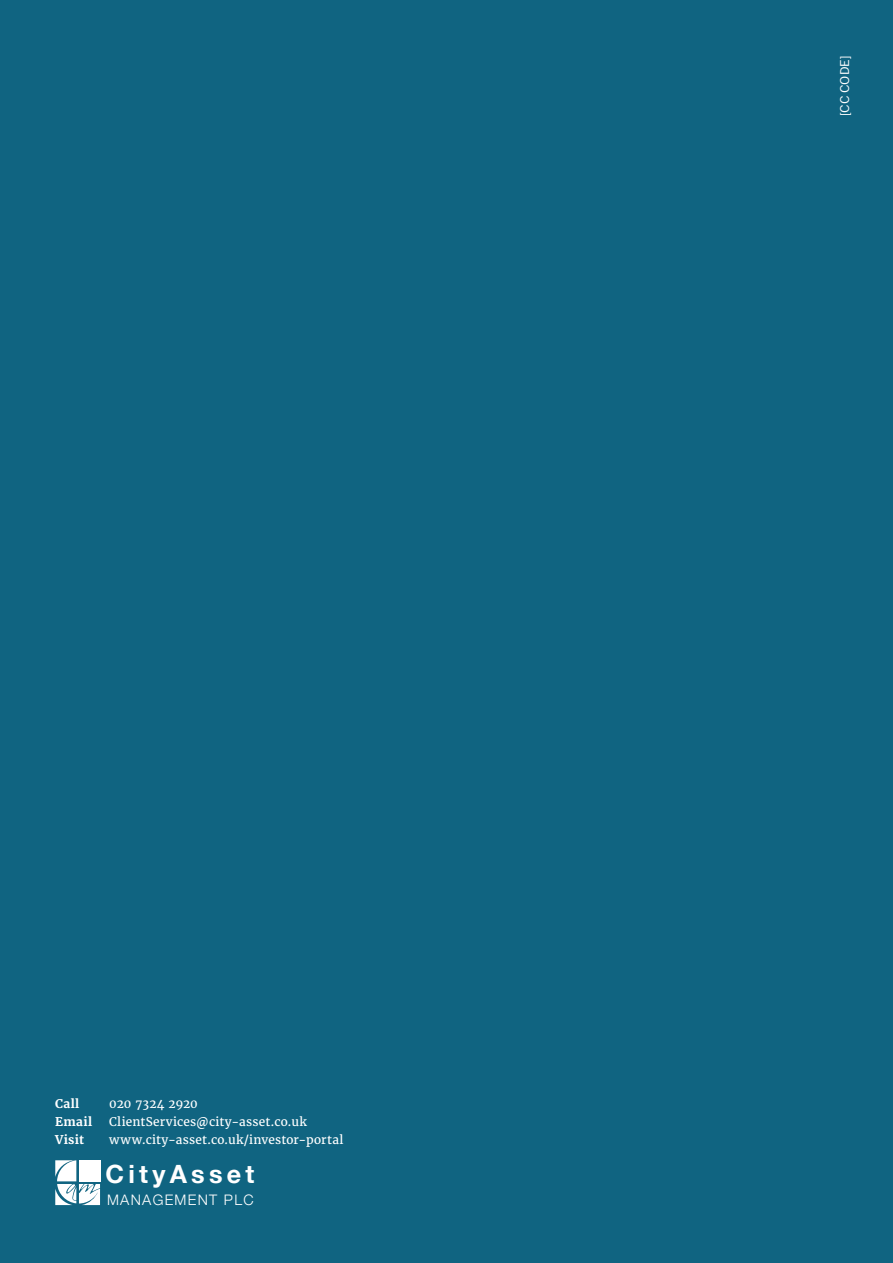
<style>
.page{position:relative;width:893px;height:1263px;background:#106481}
.page>*{position:absolute;margin:0;border:0;box-sizing:border-box;transform-origin:0 0}
.t1{font:700 25.2px "Helvetica Neue";letter-spacing:.17em;color:#fff}
.t2{font:300 14.55px "Helvetica Neue";letter-spacing:.09em;color:#fff}
.t3{font:12px "Merriweather";letter-spacing:.015em;color:#fff}
.t4{font:700 12px "Merriweather";letter-spacing:.025em;color:#fff}
.t5{font:12px "Libre Franklin";letter-spacing:.01em;color:#fff}
</style>
<div class="page">
<svg style="left:55px;top:1160px;width:45px;height:45px"></svg>
<div style="left:79px;top:1160px;width:21px;height:21px;background:#fff"></div>
<p class="t4" style="left:55px;top:1096px;width:26px">Call</p>
<p class="t3" style="left:109px;top:1096px;width:90px">020 7324 2920</p>
<p class="t4" style="left:55px;top:1114px;width:38px">Email</p>
<p class="t3" style="left:109px;top:1114px;width:199px">ClientServices@city-asset.co.uk</p>
<p class="t4" style="left:55px;top:1132px;width:30px">Visit</p>
<p class="t3" style="left:109px;top:1132px;width:236px">www.city-asset.co.uk/investor-portal</p>
<h1 class="t1" style="left:106px;top:1154px;width:150px">CityAsset</h1>
<p class="t2" style="left:107px;top:1188px;width:148px">MANAGEMENT PLC</p>
<p class="t5" style="left:838px;top:116px;width:62px;rotate:-90deg">[CC CODE]</p>
</div>
